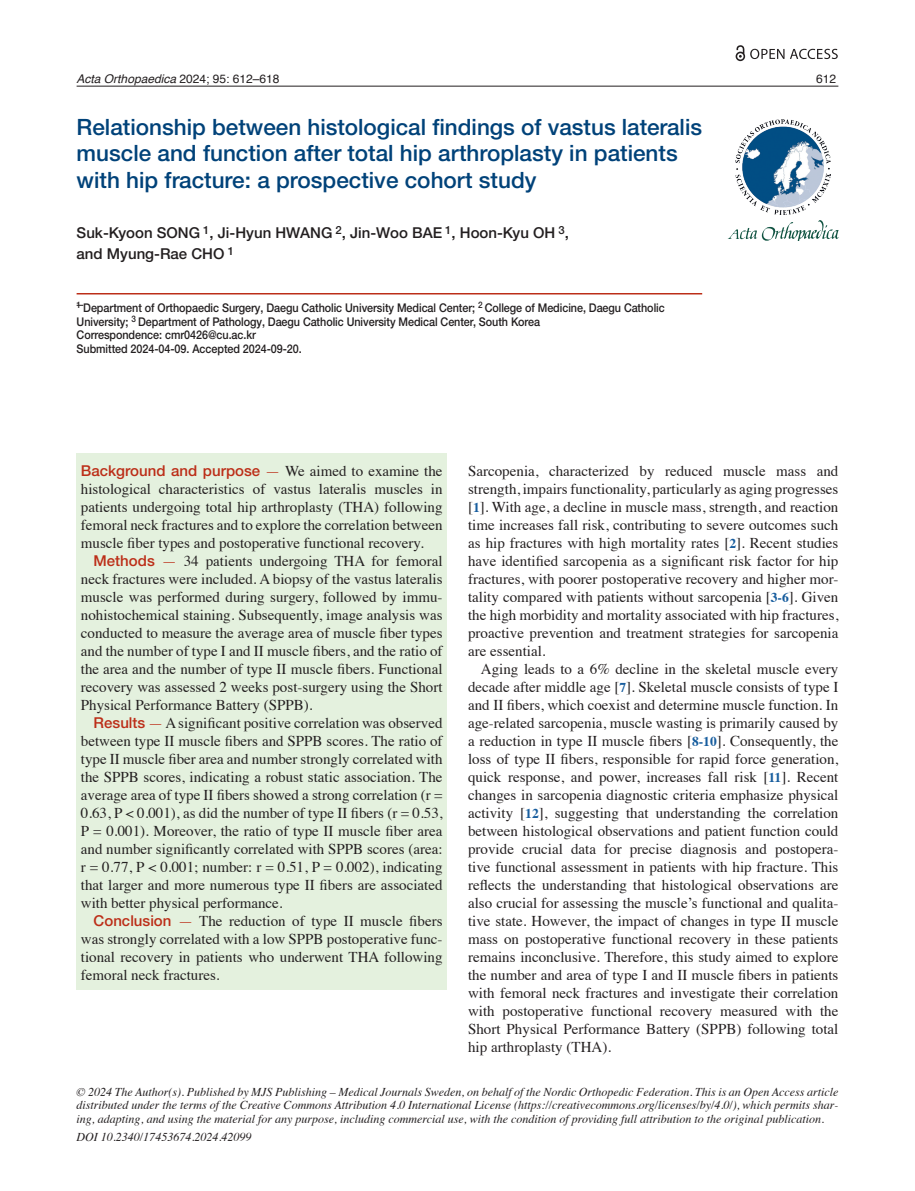
<style>
.page{position:relative;width:915px;height:1191px;background:#fff}
.page>*{position:absolute;margin:0;border:0;box-sizing:border-box;transform-origin:0 0}
.Titel{font:500 22.5px/26.2px "Helvetica Neue LTW1 G";color:#004279}
._5-Brödtext{font:15px/18px "Times";color:#231f20;text-align:justify}
._4-Brödstart{font:15px/18px "Times";color:#231f20;text-align:justify}
.Namn{font:500 15px/21px "Helvetica Neue LTW1 G";color:#231f20}
.Styckeformat_1{font:italic 12px/13.5px "Times";color:#231f20;text-align:justify}
.Department{font:500 12px/13.5px "Helvetica Neue LTW1 G";letter-spacing:-.005em;color:#231f20;scale:.9 1}
.t1{font:italic 12px "Helvetica";color:#231f20}
.t2{font:12px "Helvetica";color:#231f20}
.s1{font-style:normal}
.s2{font-family:"Helvetica Neue LTW1 G";font-weight:500;color:#bc2e18}
.s3{color:#bc2e18}
.s4{font-weight:700;font-size:13.5px;color:#175d9e}
</style>
<div class="page">
<hr style="left:77px;top:86px;width:761px;height:1px;background:#231f20">
<div style="left:77px;top:453px;width:369px;height:536px;background:#e4f1de"></div>
<hr style="left:77px;top:293px;width:625px;height:1px;background:#bc2e18">
<svg style="left:735px;top:45px;width:9px;height:16px"></svg>
<svg style="left:750px;top:49px;width:87px;height:10px"></svg>
<img style="left:727px;top:220px;width:112px;height:21px">
<img style="left:735px;top:119px;width:94px;height:95px">
<p class="t1" style="left:77px;top:70px;width:204px">Acta Orthopaedica <span class="s1">2024; 95: 612–618</span></p>
<p class="t2" style="left:816px;top:70px;width:22px">612</p>
<p class="Titel" style="left:77px;top:114px;width:627px">Relationship between histological findings of vastus lateralis muscle and function after total hip arthroplasty in patients with hip fracture: a prospective cohort study</p>
<p class="Namn" style="left:77px;top:223px;width:493px">Suk-Kyoon SONG <sup>1</sup>, Ji-Hyun HWANG <sup>2</sup>, Jin-Woo BAE <sup>1</sup>, Hoon-Kyu OH <sup>3</sup>, and Myung-Rae CHO <sup>1</sup></p>
<p class="Department" style="left:77px;top:301px;width:654px"><sup>1</sup> Department of Orthopaedic Surgery, Daegu Catholic University Medical Center; <sup>2</sup> College of Medicine, Daegu Catholic<br>University; <sup>3</sup> Department of Pathology, Daegu Catholic University Medical Center, South Korea</p>
<p class="Department" style="left:77px;top:328px;width:201px">Correspondence: cmr0426@cu.ac.kr</p>
<p class="Department" style="left:77px;top:342px;width:252px">Submitted 2024-04-09. Accepted 2024-09-20.</p>
<p class="_4-Brödstart" style="left:81px;top:460px;width:363px"><span class="s2">Background and purpose</span> <span class="s3">—</span> We aimed to examine the histological characteristics of vastus lateralis muscles in patients undergoing total hip arthroplasty (THA) following femoral neck fractures and to explore the correlation between muscle fiber types and postoperative functional recovery.</p>
<p class="_5-Brödtext" style="left:81px;top:550px;width:363px;text-indent:13px"><span class="s2">Methods</span> <span class="s3">—</span> 34 patients undergoing THA for femoral neck fractures were included. A biopsy of the vastus lateralis muscle was performed during surgery, followed by immu&shy;nohistochemical staining. Subsequently, image analysis was conducted to measure the average area of muscle fiber types and the number of type I and II muscle fibers, and the ratio of the area and the number of type II muscle fibers. Functional recovery was assessed 2 weeks post-surgery using the Short Physical Performance Battery (SPPB).</p>
<p class="_5-Brödtext" style="left:81px;top:712px;width:363px;text-indent:13px"><span class="s2">Results</span> <span class="s3">—</span> A significant positive correlation was observed between type II muscle fibers and SPPB scores. The ratio of type II muscle fiber area and number strongly correlated with the SPPB scores, indicating a robust static association. The average area of type II fibers showed a strong correlation (r = 0.63, P &lt; 0.001), as did the number of type II fibers (r = 0.53, P = 0.001). Moreover, the ratio of type II muscle fiber area and number significantly correlated with SPPB scores (area: r = 0.77, P &lt; 0.001; number: r = 0.51, P = 0.002), indicating that larger and more numerous type II fibers are associated with better physical performance.</p>
<p class="_5-Brödtext" style="left:81px;top:910px;width:363px;text-indent:13px"><span class="s2">Conclusion</span> <span class="s3">—</span> The reduction of type II muscle fibers was strongly correlated with a low SPPB postoperative func&shy;tional recovery in patients who underwent THA following femoral neck fractures.</p>
<p class="_4-Brödstart" style="left:468px;top:460px;width:371px">Sarcopenia, characterized by reduced muscle mass and strength, impairs functionality, particularly as aging progresses [<span class="s4">1</span>]. With age, a decline in muscle mass, strength, and reaction time increases fall risk, contributing to severe outcomes such as hip fractures with high mortality rates [<span class="s4">2</span>]. Recent studies have identified sarcopenia as a significant risk factor for hip fractures, with poorer postoperative recovery and higher mor&shy;tality compared with patients without sarcopenia [<span class="s4">3-6</span>]. Given the high morbidity and mortality associated with hip fractures, proactive prevention and treatment strategies for sarcopenia are essential.</p>
<p class="_5-Brödtext" style="left:468px;top:658px;width:371px;text-indent:13px">Aging leads to a 6% decline in the skeletal muscle every decade after middle age [<span class="s4">7</span>]. Skeletal muscle consists of type I and II fibers, which coexist and determine muscle function. In age-related sarcopenia, muscle wasting is primarily caused by a reduction in type II muscle fibers [<span class="s4">8-10</span>]. Consequently, the loss of type II fibers, responsible for rapid force generation, quick response, and power, increases fall risk [<span class="s4">11</span>]. Recent changes in sarcopenia diagnostic criteria emphasize physical activity [<span class="s4">12</span>], suggesting that understanding the correlation between histological observations and patient function could provide crucial data for precise diagnosis and postopera&shy;tive functional assessment in patients with hip fracture. This reflects the understanding that histological observations are also crucial for assessing the muscle’s functional and qualita&shy;tive state. However, the impact of changes in type II muscle mass on postoperative functional recovery in these patients remains inconclusive. Therefore, this study aimed to explore the number and area of type I and II muscle fibers in patients with femoral neck fractures and investigate their correlation with postoperative functional recovery measured with the Short Physical Performance Battery (SPPB) following total hip arthroplasty (THA).</p>
<p class="Styckeformat_1" style="left:77px;top:1084px;width:763px">© 2024 The Author(s). Published by MJS Publishing – Medical Journals Sweden, on behalf of the Nordic Orthopedic Federation. This is an Open Access article distributed under the terms of the Creative Commons Attribution 4.0 International License (https://creativecommons.org/licenses/by/4.0/), which permits shar&shy;ing, adapting, and using the material for any purpose, including commercial use, with the condition of providing full attribution to the original publication.</p>
<p class="Styckeformat_1" style="left:77px;top:1129px;width:176px">DOI 10.2340/17453674.2024.42099</p>
</div>
